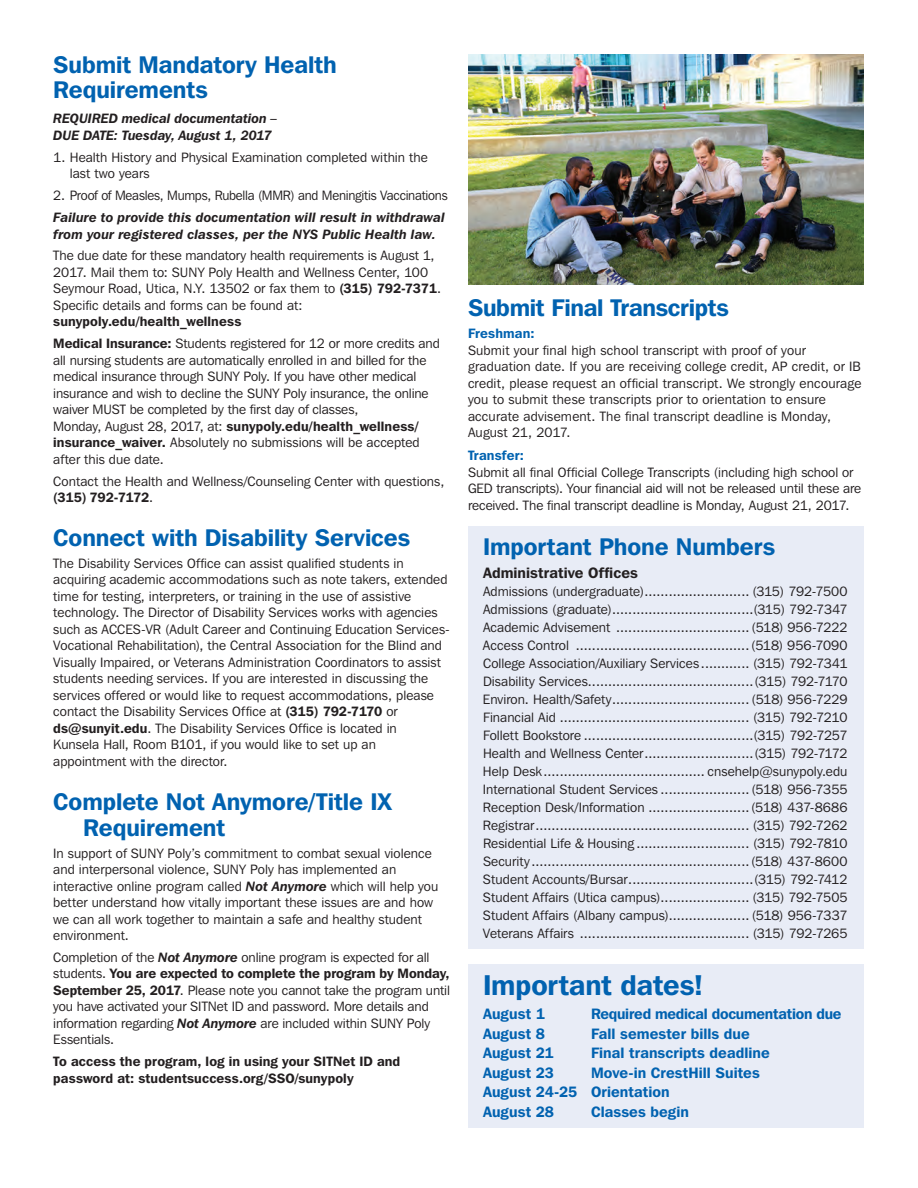
<style>
.page{position:relative;width:918px;height:1188px;background:#fff}
.page>*{position:absolute;margin:0;border:0;box-sizing:border-box;transform-origin:0 0}
.t1{font:600 28.5px "Franklin Gothic IT Cby BT";letter-spacing:-.005em;color:#0162b0}
.t2{font:600 24px/25.5px "Franklin Gothic IT Cby BT";letter-spacing:-.005em;color:#0162b0}
.t3{font:600 15px "Franklin Gothic IT Cby BT";letter-spacing:.005em;color:#0162b0}
.t4{font:600 15px "Franklin Gothic IT Cby BT";letter-spacing:-.015em;color:#0162b0}
.t5{font:600 15px "Franklin Gothic IT Cby BT";letter-spacing:.005em;color:#231f20}
.Bullets{font:13.5px/16.5px "Franklin Gothic IT Cby BT";letter-spacing:.005em;color:#231f20}
.t6{font:italic 600 13.5px/16.5px "Franklin Gothic IT Cby BT";letter-spacing:.005em;color:#231f20}
.t7{font:600 13.5px/16.5px "Franklin Gothic IT Cby BT";letter-spacing:.01em;color:#231f20}
.Bullets-2{font:13.5px "Franklin Gothic IT Cby BT";letter-spacing:-.015em;color:#231f20}
.t8{font:600 13.5px "Franklin Gothic IT Cby BT";letter-spacing:.01em;color:#0162b0}
.s1{font-weight:600}
.s2{font-weight:600;font-style:italic}
</style>
<div class="page">
<div style="left:468px;top:964px;width:396px;height:164px;background:#e8ecf6"></div>
<div style="left:468px;top:526px;width:396px;height:423px;background:#e8ecf6"></div>
<img style="left:468px;top:54px;width:396px;height:231px">
<p class="t2" style="left:53px;top:51px;width:285px">Submit Mandatory Health<br>Requirements</p>
<p class="t6" style="left:53px;top:110px;width:226px">REQUIRED medical documentation –<br>DUE DATE: Tuesday, August 1, 2017</p>
<p class="Bullets" style="left:70px;top:149px;width:360px;text-indent:-16px">1. Health History and Physical Examination completed within the last two years</p>
<p class="Bullets-2" style="left:53px;top:187px;width:396px">2. Proof of Measles, Mumps, Rubella (MMR) and Meningitis Vaccinations</p>
<p class="t6" style="left:53px;top:209px;width:393px">Failure to provide this documentation will result in withdrawal from your registered classes, per the NYS Public Health law.</p>
<p class="Bullets" style="left:53px;top:247px;width:389px">The due date for these mandatory health requirements is August 1, 2017. Mail them to: SUNY Poly Health and Wellness Center, 100<br>Seymour Road, Utica, N.Y. 13502 or fax them to <span class="s1">(315) 792-7371</span>.<br>Specific details and forms can be found at: <span class="s1">sunypoly.edu/health_wellness</span></p>
<p class="Bullets" style="left:53px;top:335px;width:388px"><span class="s1">Medical Insurance:</span> Students registered for 12 or more credits and all nursing students are automatically enrolled in and billed for the medical insurance through SUNY Poly. If you have other medical insurance and wish to decline the SUNY Poly insurance, the online waiver MUST be completed by the first day of classes,<br>Monday, August 28, 2017, at: <span class="s1">sunypoly.edu/health_wellness/ insurance_waiver.</span> Absolutely no submissions will be accepted after this due date.</p>
<p class="Bullets" style="left:53px;top:473px;width:393px">Contact the Health and Wellness/Counseling Center with questions, <span class="s1">(315) 792-7172</span>.</p>
<p class="t2" style="left:53px;top:524px;width:359px">Connect with Disability Services</p>
<p class="Bullets" style="left:53px;top:555px;width:398px">The Disability Services Office can assist qualified students in acquiring academic accommodations such as note takers, extended time for testing, interpreters, or training in the use of assistive technology. The Director of Disability Services works with agencies such as ACCES-VR (Adult Career and Continuing Education Services-Vocational Rehabilitation), the Central Association for the Blind and Visually Impaired, or Veterans Administration Coordinators to assist students needing services. If you are interested in discussing the services offered or would like to request accommodations, please contact the Disability Services Office at <span class="s1">(315) 792-7170</span> or <span class="s1">ds@sunyit.edu</span>. The Disability Services Office is located in<br>Kunsela Hall, Room B101, if you would like to set up an appointment with the director.</p>
<p class="t2" style="left:83px;top:788px;width:310px;text-indent:-30px">Complete Not Anymore/Title IX<br>Requirement</p>
<p class="Bullets" style="left:53px;top:844px;width:387px">In support of SUNY Poly’s commitment to combat sexual violence and interpersonal violence, SUNY Poly has implemented an interactive online program called <span class="s2">Not Anymore</span> which will help you better understand how vitally important these issues are and how we can all work together to maintain a safe and healthy student environment.</p>
<p class="Bullets" style="left:53px;top:949px;width:398px">Completion of the <span class="s2">Not Anymore</span> online program is expected for all students. <span class="s1">You are expected to complete the program by Monday, September 25, 2017</span>. Please note you cannot take the program until you have activated your SITNet ID and password. More details and information regarding <span class="s2">Not Anymore</span> are included within SUNY Poly Essentials.</p>
<p class="t7" style="left:53px;top:1053px;width:349px">To access the program, log in using your SITNet ID and password at: studentsuccess.org/SSO/sunypoly</p>
<p class="t2" style="left:468px;top:295px;width:263px">Submit Final Transcripts</p>
<p class="t8" style="left:468px;top:325px;width:68px">Freshman:</p>
<p class="Bullets" style="left:468px;top:342px;width:395px">Submit your final high school transcript with proof of your graduation date. If you are receiving college credit, AP credit, or IB credit, please request an official transcript. We strongly encourage you to submit these transcripts prior to orientation to ensure accurate advisement. The final transcript deadline is Monday, August 21, 2017.</p>
<p class="t8" style="left:468px;top:447px;width:57px">Transfer:</p>
<p class="Bullets" style="left:468px;top:464px;width:395px">Submit all final Official College Transcripts (including high school or<br>GED transcripts). Your financial aid will not be released until these are received. The final transcript deadline is Monday, August 21, 2017.</p>
<p class="t2" style="left:483px;top:533px;width:294px">Important Phone Numbers</p>
<p class="t5" style="left:483px;top:563px;width:157px">Administrative Offices</p>
<p class="Bullets" style="left:483px;top:583px;width:366px">Admissions (undergraduate).......................... (315) 792-7500</p>
<p class="Bullets" style="left:483px;top:601px;width:366px">Admissions (graduate)...................................(315) 792-7347</p>
<p class="Bullets" style="left:483px;top:619px;width:366px">Academic Advisement ................................. (518) 956-7222</p>
<p class="Bullets" style="left:483px;top:637px;width:366px">Access Control ...........................................(518) 956-7090</p>
<p class="Bullets" style="left:483px;top:655px;width:366px">College Association/Auxiliary Services ............ (315) 792-7341</p>
<p class="Bullets" style="left:483px;top:673px;width:366px">Disability Services.........................................(315) 792-7170</p>
<p class="Bullets" style="left:483px;top:691px;width:366px">Environ. Health/Safety.................................. (518) 956-7229</p>
<p class="Bullets" style="left:483px;top:709px;width:366px">Financial Aid ............................................... (315) 792-7210</p>
<p class="Bullets" style="left:483px;top:727px;width:366px">Follett Bookstore ..........................................(315) 792-7257</p>
<p class="Bullets" style="left:483px;top:745px;width:366px">Health and Wellness Center...........................(315) 792-7172</p>
<p class="Bullets" style="left:483px;top:763px;width:366px">Help Desk ........................................ cnsehelp@sunypoly.edu</p>
<p class="Bullets" style="left:483px;top:781px;width:366px">International Student Services ......................(518) 956-7355</p>
<p class="Bullets" style="left:483px;top:799px;width:366px">Reception Desk/Information .........................(518) 437-8686</p>
<p class="Bullets" style="left:483px;top:817px;width:366px">Registrar..................................................... (315) 792-7262</p>
<p class="Bullets" style="left:483px;top:835px;width:366px">Residential Life &amp; Housing ............................ (315) 792-7810</p>
<p class="Bullets" style="left:483px;top:853px;width:366px">Security ......................................................(518) 437-8600</p>
<p class="Bullets" style="left:483px;top:871px;width:366px">Student Accounts/Bursar...............................(315) 792-7412</p>
<p class="Bullets" style="left:483px;top:889px;width:366px">Student Affairs (Utica campus)...................... (315) 792-7505</p>
<p class="Bullets" style="left:483px;top:907px;width:366px">Student Affairs (Albany campus).................... (518) 956-7337</p>
<p class="Bullets" style="left:483px;top:925px;width:366px">Veterans Affairs .......................................... (315) 792-7265</p>
<p class="t1" style="left:483px;top:967px;width:222px">Important dates!</p>
<p class="t3" style="left:483px;top:1004px;width:63px">August 1</p>
<p class="t4" style="left:591px;top:1004px;width:252px">Required medical documentation due</p>
<p class="t3" style="left:483px;top:1024px;width:63px">August 8</p>
<p class="t3" style="left:591px;top:1024px;width:160px">Fall semester bills due</p>
<p class="t3" style="left:483px;top:1043px;width:72px">August 21</p>
<p class="t3" style="left:591px;top:1043px;width:180px">Final transcripts deadline</p>
<p class="t3" style="left:483px;top:1063px;width:73px">August 23</p>
<p class="t3" style="left:591px;top:1063px;width:170px">Move-in CrestHill Suites</p>
<p class="t3" style="left:483px;top:1082px;width:188px">August 24-25 Orientation</p>
<p class="t3" style="left:483px;top:1102px;width:73px">August 28</p>
<p class="t3" style="left:591px;top:1102px;width:99px">Classes begin</p>
</div>
